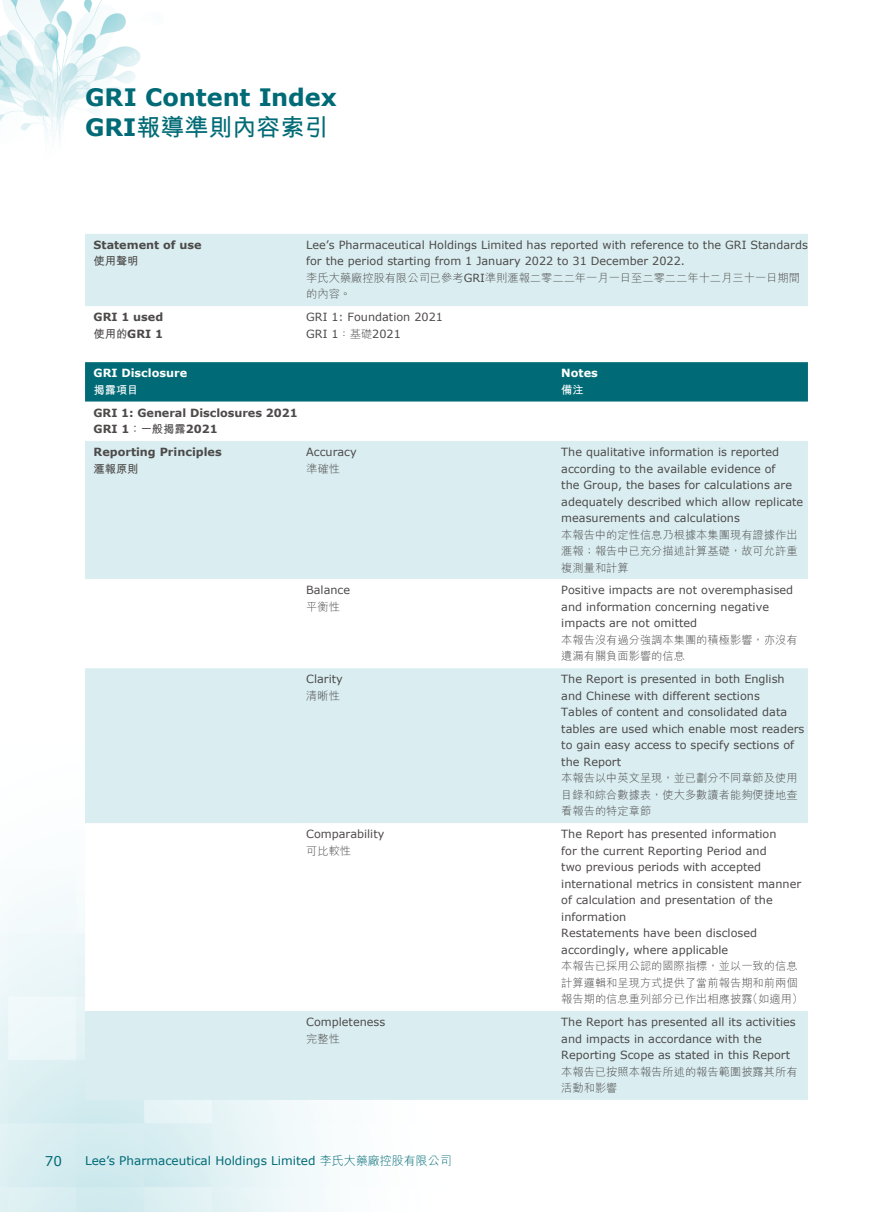
<style>
.page{position:relative;width:893px;height:1212px;background:#fff}
.page>*{position:absolute;margin:0;border:0;box-sizing:border-box;transform-origin:0 0}
.t1{font:700 24px "Verdana";letter-spacing:-.005em;color:#006b76}
.t2{font:700 24px "M Hei HK";color:#006b76}
.t3{font:13.5px "Verdana";color:#006b76}
.t4{font:12px "Verdana";color:#006b76}
.t5{font:11.25px/16.5px "Verdana";color:#4d4a4a}
.t6{font:300 11.25px/16.5px "M Hei HK";color:#4d4a4a}
.t7{font:700 11.25px/16.6px "Verdana";color:#4d4a4a}
.t8{font:700 11.25px "Verdana";color:#fff}
.t9{font:700 11.25px "M Hei HK";color:#4d4a4a}
.t10{font:700 11.25px "M Hei HK";color:#fff}
.s1{font-family:"Verdana"}
.s2{font-family:"Verdana";font-weight:400}
.s3{font-family:"M Hei HK"}
.s4{font-family:"M Hei HK";font-weight:300}
</style>
<div class="page">
<img style="left:0;top:0;width:808px;height:1212px">
<div style="left:85px;top:234px;width:723px;height:72px;background:#daeef1"></div>
<svg style="left:85px;top:306px;width:723px;height:40px"></svg>
<div style="left:85px;top:362px;width:723px;height:39px;background:#006b76"></div>
<div style="left:85px;top:441px;width:723px;height:138px;background:#daeef1"></div>
<svg style="left:85px;top:579px;width:723px;height:89px"></svg>
<svg style="left:85px;top:668px;width:723px;height:432px;fill:#daeef1"></svg>
<h1 class="t1" style="left:85px;top:80px;width:253px">GRI Content Index</h1>
<h1 class="t2" style="left:85px;top:110px;width:245px"><span class="s1">GRI</span>報導準則內容索引</h1>
<p class="t7" style="left:94px;top:236px;width:110px">Statement of use</p>
<p class="t9" style="left:94px;top:253px;width:46px">使用聲明</p>
<p class="t5" style="left:306px;top:236px;width:503px">Lee’s Pharmaceutical Holdings Limited has reported with reference to the GRI Standards for the period starting from 1 January 2022 to 31 December 2022.</p>
<p class="t6" style="left:306px;top:269px;width:495px">李氏大藥廠控股有限公司已參考<span class="s2">GRI</span>準則滙報二零二二年一月一日至二零二二年十二月三十一日期間的內容。</p>
<p class="t7" style="left:94px;top:309px;width:71px">GRI 1 used<span class="s3">使用的</span>GRI 1</p>
<p class="t5" style="left:306px;top:309px;width:138px">GRI 1: Foundation 2021<br>GRI 1<span class="s4">：基礎</span>2021</p>
<p class="t8" style="left:94px;top:365px;width:95px">GRI Disclosure</p>
<p class="t10" style="left:94px;top:381px;width:46px">揭露項目</p>
<p class="t7" style="left:94px;top:404px;width:206px">GRI 1: General Disclosures 2021<br>GRI 1<span class="s3">：一般揭露</span>2021</p>
<p class="t7" style="left:94px;top:443px;width:130px">Reporting Principles</p>
<p class="t9" style="left:94px;top:460px;width:46px">滙報原則</p>
<p class="t5" style="left:306px;top:443px;width:52px">Accuracy</p>
<p class="t6" style="left:306px;top:460px;width:35px">準確性</p>
<p class="t5" style="left:306px;top:582px;width:46px">Balance</p>
<p class="t6" style="left:306px;top:598px;width:35px">平衡性</p>
<p class="t5" style="left:306px;top:671px;width:38px">Clarity</p>
<p class="t6" style="left:306px;top:687px;width:35px">清晰性</p>
<p class="t5" style="left:306px;top:826px;width:80px">Comparability</p>
<p class="t6" style="left:306px;top:842px;width:46px">可比較性</p>
<p class="t5" style="left:306px;top:1014px;width:81px">Completeness</p>
<p class="t6" style="left:306px;top:1030px;width:35px">完整性</p>
<p class="t3" style="left:45px;top:1152px;width:19px">70</p>
<p class="t4" style="left:85px;top:1152px;width:368px">Lee’s Pharmaceutical Holdings Limited <span class="s4">李氏大藥廠控股有限公司</span></p>
<p class="t8" style="left:561px;top:365px;width:38px">Notes</p>
<p class="t10" style="left:561px;top:381px;width:24px">備注</p>
<p class="t5" style="left:561px;top:443px;width:243px">The qualitative information is reported according to the available evidence of<br>the Group, the bases for calculations are adequately described which allow replicate measurements and calculations</p>
<p class="t6" style="left:561px;top:526px;width:238px;text-align:justify">本報告中的定性信息乃根據本集團現有證據作出滙報；報告中已充分描述計算基礎，故可允許重複測量和計算</p>
<p class="t5" style="left:561px;top:582px;width:233px">Positive impacts are not overemphasised and information concerning negative impacts are not omitted</p>
<p class="t6" style="left:561px;top:631px;width:238px">本報告沒有過分強調本集團的積極影響，亦沒有遺漏有關負面影響的信息</p>
<p class="t5" style="left:561px;top:671px;width:245px">The Report is presented in both English and Chinese with different sections<br>Tables of content and consolidated data tables are used which enable most readers to gain easy access to specify sections of the Report</p>
<p class="t6" style="left:561px;top:770px;width:238px;text-align:justify">本報告以中英文呈現，並已劃分不同章節及使用目錄和綜合數據表，使大多數讀者能夠便捷地查看報告的特定章節</p>
<p class="t5" style="left:561px;top:826px;width:241px">The Report has presented information<br>for the current Reporting Period and<br>two previous periods with accepted international metrics in consistent manner of calculation and presentation of the information<br>Restatements have been disclosed accordingly, where applicable</p>
<p class="t6" style="left:561px;top:958px;width:243px">本報告已採用公認的國際指標，並以一致的信息計算邏輯和呈現方式提供了當前報告期和前兩個報告期的信息重列部分已作出相應披露（如適用）</p>
<p class="t5" style="left:561px;top:1014px;width:236px">The Report has presented all its activities and impacts in accordance with the<br>Reporting Scope as stated in this Report</p>
<p class="t6" style="left:561px;top:1063px;width:238px">本報告已按照本報告所述的報告範圍披露其所有活動和影響</p>
</div>
